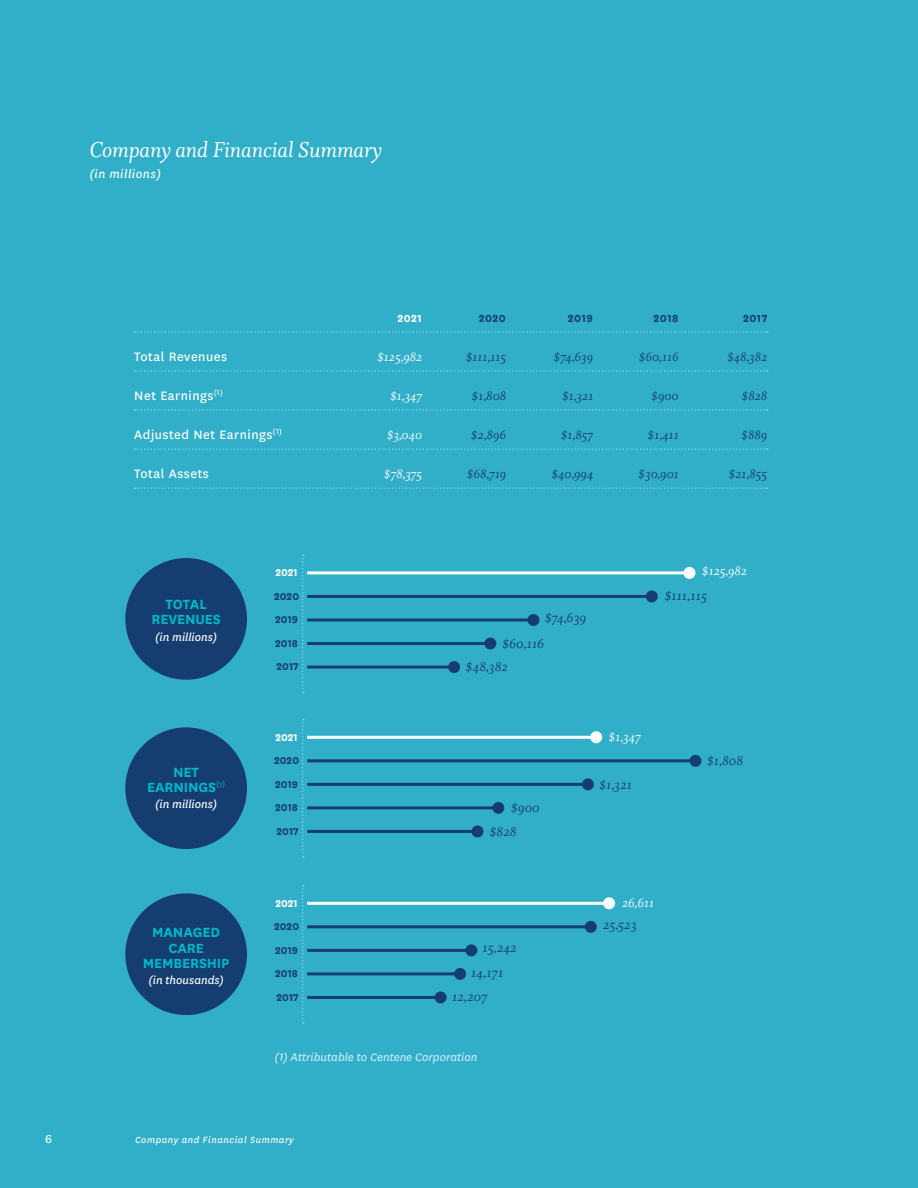
<style>
.page{position:relative;width:918px;height:1188px;background:#32afc8}
.page>*{position:absolute;margin:0;border:0;box-sizing:border-box;transform-origin:0 0}
.t1{font:24px "Whitman Italic LF";letter-spacing:-.01em;color:#fff}
.t2{font:700 15.6px/15.3px "Centene Sans";letter-spacing:-.01em;color:#00b5c5;text-align:center}
.t3{font:15px "Whitman Italic Os F";color:#163d6f}
.t4{font:14.25px "Whitman Italic Os F";color:#163d6f}
.t5{font:14.25px "Centene Sans";letter-spacing:.035em;color:#fff}
.t6{font:14.25px "Whitman Italic Os F";color:#fff}
.t7{font:italic 13.5px "Centene Sans";letter-spacing:.035em;color:#fff}
.t8{font:13.5px "Centene Sans";color:#fff}
.t9{font:italic 12.75px "Centene Sans";color:#fff}
.t10{font:italic 12.75px "Centene Sans";color:#c6eafa}
.t11{font:700 12px "Centene Sans";letter-spacing:.035em;color:#163d6f}
.t12{font:700 12px "Centene Sans";color:#fff}
.t13{font:700 11.7px/23.5px "Centene Sans";color:#163d6f}
.t14{font:700 11.7px "Centene Sans";color:#fff}
.t15{font:italic 10.5px "Centene Sans";letter-spacing:.05em;color:#fff}
</style>
<div class="page">
<svg style="left:134px;top:331px;width:634px;height:2px"></svg>
<svg style="left:134px;top:370px;width:634px;height:2px"></svg>
<svg style="left:134px;top:409px;width:634px;height:2px"></svg>
<svg style="left:134px;top:448px;width:634px;height:2px"></svg>
<svg style="left:134px;top:487px;width:634px;height:2px"></svg>
<svg style="left:125px;top:893px;width:122px;height:122px"></svg>
<svg style="left:125px;top:558px;width:122px;height:122px"></svg>
<svg style="left:125px;top:727px;width:122px;height:122px"></svg>
<svg style="left:302px;top:554px;width:2px;height:139px"></svg>
<hr style="left:307px;top:595px;width:345px;height:3px;background:#163d6f">
<div style="left:646px;top:590px;width:12px;height:12px;background:#163d6f;border-radius:50%"></div>
<hr style="left:307px;top:571px;width:383px;height:3px;background:#fff">
<div style="left:684px;top:567px;width:12px;height:12px;background:#fff;border-radius:50%"></div>
<hr style="left:307px;top:618px;width:227px;height:3px;background:#163d6f">
<div style="left:528px;top:614px;width:12px;height:12px;background:#163d6f;border-radius:50%"></div>
<hr style="left:307px;top:642px;width:183px;height:3px;background:#163d6f">
<div style="left:484px;top:638px;width:12px;height:12px;background:#163d6f;border-radius:50%"></div>
<hr style="left:307px;top:666px;width:147px;height:3px;background:#163d6f">
<div style="left:448px;top:661px;width:12px;height:12px;background:#163d6f;border-radius:50%"></div>
<svg style="left:302px;top:719px;width:2px;height:139px"></svg>
<hr style="left:307px;top:759px;width:389px;height:3px;background:#163d6f">
<div style="left:690px;top:755px;width:12px;height:12px;background:#163d6f;border-radius:50%"></div>
<hr style="left:307px;top:736px;width:289px;height:3px;background:#fff">
<div style="left:590px;top:731px;width:12px;height:12px;background:#fff;border-radius:50%"></div>
<hr style="left:307px;top:783px;width:281px;height:3px;background:#163d6f">
<div style="left:582px;top:778px;width:12px;height:12px;background:#163d6f;border-radius:50%"></div>
<hr style="left:307px;top:806px;width:191px;height:3px;background:#163d6f">
<div style="left:492px;top:802px;width:12px;height:12px;background:#163d6f;border-radius:50%"></div>
<hr style="left:307px;top:830px;width:170px;height:3px;background:#163d6f">
<div style="left:471px;top:825px;width:12px;height:12px;background:#163d6f;border-radius:50%"></div>
<svg style="left:302px;top:885px;width:2px;height:139px"></svg>
<hr style="left:307px;top:925px;width:284px;height:3px;background:#163d6f">
<div style="left:585px;top:921px;width:12px;height:12px;background:#163d6f;border-radius:50%"></div>
<hr style="left:307px;top:902px;width:302px;height:3px;background:#fff">
<div style="left:603px;top:897px;width:12px;height:12px;background:#fff;border-radius:50%"></div>
<hr style="left:307px;top:949px;width:164px;height:3px;background:#163d6f">
<div style="left:465px;top:944px;width:12px;height:12px;background:#163d6f;border-radius:50%"></div>
<hr style="left:307px;top:972px;width:153px;height:3px;background:#163d6f">
<div style="left:454px;top:968px;width:12px;height:12px;background:#163d6f;border-radius:50%"></div>
<hr style="left:307px;top:996px;width:134px;height:3px;background:#163d6f">
<div style="left:435px;top:991px;width:12px;height:12px;background:#163d6f;border-radius:50%"></div>
<h2 class="t1" style="left:90px;top:136px;width:294px">Company and Financial Summary</h2>
<p class="t7" style="left:89px;top:165px;width:73px">(in millions)</p>
<p class="t8" style="left:45px;top:1130px;width:8px">6</p>
<p class="t12" style="left:397px;top:310px;width:26px">2021</p>
<p class="t11" style="left:479px;top:310px;width:29px">2020</p>
<p class="t11" style="left:568px;top:310px;width:26px">2019</p>
<p class="t11" style="left:654px;top:310px;width:26px">2018</p>
<p class="t11" style="left:743px;top:310px;width:26px">2017</p>
<p class="t5" style="left:134px;top:347px;width:94px">Total Revenues</p>
<p class="t6" style="left:378px;top:349px;width:46px">$125,982</p>
<p class="t4" style="left:466px;top:349px;width:42px">$111,115</p>
<p class="t4" style="left:554px;top:349px;width:41px">$74,639</p>
<p class="t4" style="left:639px;top:349px;width:41px">$60,116</p>
<p class="t4" style="left:727px;top:349px;width:41px">$48,382</p>
<p class="t5" style="left:134px;top:386px;width:90px">Net Earnings<sup>(1)</sup></p>
<p class="t6" style="left:390px;top:388px;width:33px">$1,347</p>
<p class="t4" style="left:472px;top:388px;width:36px">$1,808</p>
<p class="t4" style="left:562px;top:388px;width:32px">$1,321</p>
<p class="t4" style="left:652px;top:388px;width:29px">$900</p>
<p class="t4" style="left:742px;top:388px;width:27px">$828</p>
<p class="t5" style="left:134px;top:425px;width:149px">Adjusted Net Earnings<sup>(1)</sup></p>
<p class="t6" style="left:387px;top:427px;width:37px">$3,040</p>
<p class="t4" style="left:471px;top:427px;width:37px">$2,896</p>
<p class="t4" style="left:561px;top:427px;width:34px">$1,857</p>
<p class="t4" style="left:648px;top:427px;width:32px">$1,411</p>
<p class="t4" style="left:742px;top:427px;width:27px">$889</p>
<p class="t5" style="left:134px;top:464px;width:76px">Total Assets</p>
<p class="t6" style="left:384px;top:466px;width:40px">$78,375</p>
<p class="t4" style="left:467px;top:466px;width:41px">$68,719</p>
<p class="t4" style="left:552px;top:466px;width:43px">$40,994</p>
<p class="t4" style="left:639px;top:466px;width:42px">$30,901</p>
<p class="t4" style="left:729px;top:466px;width:40px">$21,855</p>
<p class="t2" style="left:152px;top:595px;width:71px">TOTAL<br>REVENUES</p>
<p class="t9" style="left:155px;top:629px;width:64px">(in millions)</p>
<p class="t2" style="left:147px;top:763px;width:80px">NET<br>EARNINGS<sup>(1)</sup></p>
<p class="t9" style="left:155px;top:796px;width:64px">(in millions)</p>
<p class="t2" style="left:143px;top:924px;width:88px">MANAGED<br>CARE<br>MEMBERSHIP</p>
<p class="t9" style="left:148px;top:972px;width:77px">(in thousands)</p>
<p class="t14" style="left:275px;top:564px;width:24px">2021</p>
<p class="t6" style="left:702px;top:563px;width:46px">$125,982</p>
<p class="t13" style="left:274px;top:583px;width:26px">2020</p>
<p class="t3" style="left:665px;top:587px;width:44px">$111,115</p>
<p class="t13" style="left:275px;top:607px;width:24px">2019</p>
<p class="t3" style="left:545px;top:609px;width:43px">$74,639</p>
<p class="t13" style="left:275px;top:631px;width:25px">2018<br>2017</p>
<p class="t3" style="left:502px;top:635px;width:43px">$60,116</p>
<p class="t3" style="left:466px;top:658px;width:43px">$48,382</p>
<p class="t14" style="left:275px;top:729px;width:24px">2021</p>
<p class="t6" style="left:609px;top:729px;width:33px">$1,347</p>
<p class="t13" style="left:274px;top:748px;width:26px">2020</p>
<p class="t3" style="left:707px;top:752px;width:38px">$1,808</p>
<p class="t13" style="left:275px;top:771px;width:24px">2019</p>
<p class="t3" style="left:599px;top:776px;width:34px">$1,321</p>
<p class="t13" style="left:275px;top:795px;width:25px">2018<br>2017</p>
<p class="t3" style="left:511px;top:800px;width:30px">$900</p>
<p class="t3" style="left:490px;top:823px;width:28px">$828</p>
<p class="t14" style="left:275px;top:895px;width:24px">2021</p>
<p class="t13" style="left:274px;top:914px;width:26px">2020</p>
<p class="t13" style="left:275px;top:937px;width:24px">2019</p>
<p class="t13" style="left:275px;top:961px;width:25px">2018<br>2017</p>
<p class="t3" style="left:483px;top:940px;width:36px">15,242</p>
<p class="t3" style="left:471px;top:964px;width:33px">14,171</p>
<p class="t3" style="left:452px;top:988px;width:37px">12,207</p>
<p class="t10" style="left:275px;top:1049px;width:204px">(1) Attributable to Centene Corporation</p>
<p class="t6" style="left:622px;top:894px;width:33px">26,611</p>
<p class="t3" style="left:603px;top:916px;width:35px">25,523</p>
<p class="t15" style="left:135px;top:1133px;width:160px">Company and Financial Summary</p>
</div>
